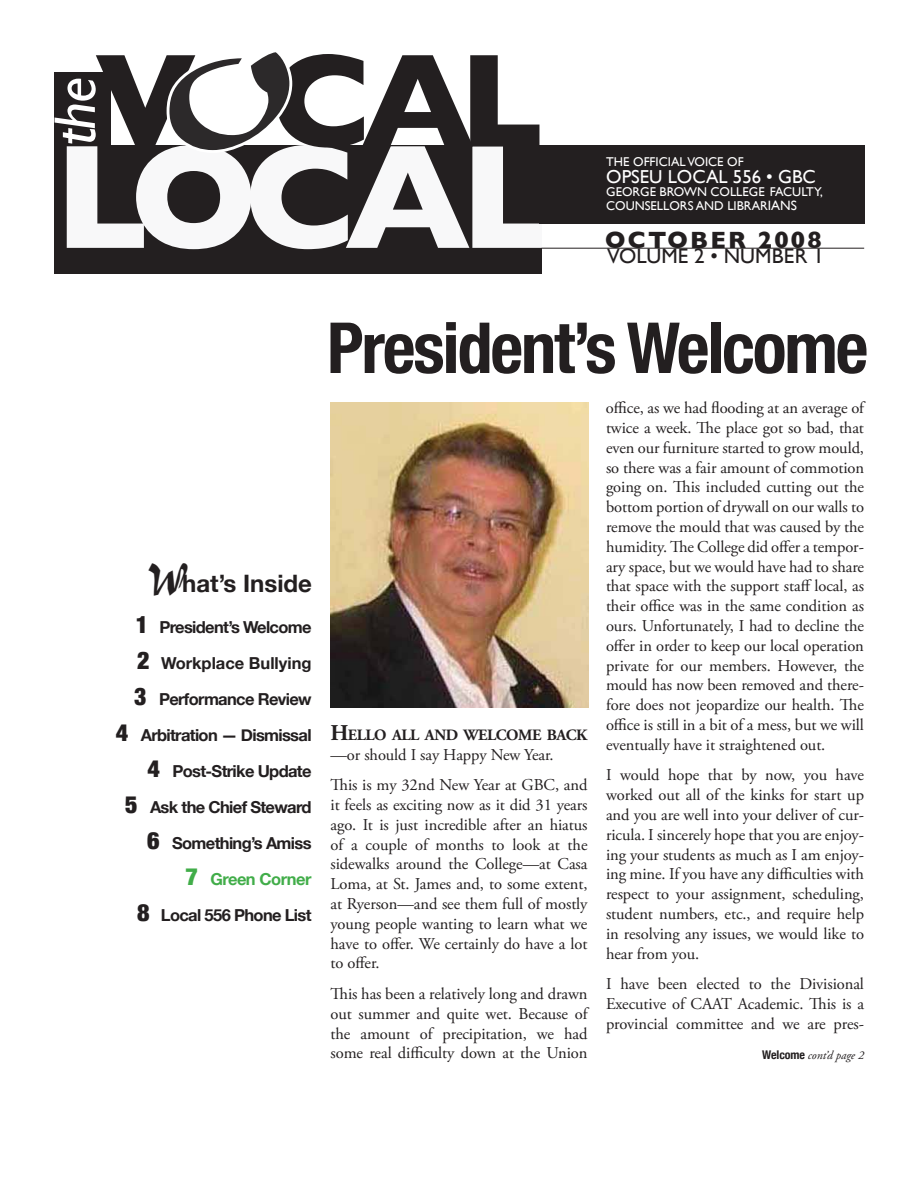
<style>
.page{position:relative;width:918px;height:1188px;background:#fff}
.page>*{position:absolute;margin:0;border:0;box-sizing:border-box;transform-origin:0 0}
.t1{font:700 150.15px "Gill Sans";letter-spacing:-.08em;color:#f8f8f9}
.t2{font:700 134.7px "Gill Sans";color:#231f20}
.t3{font:700 condensed 70.5px "Helvetica Neue";letter-spacing:-.03em;color:#231f20}
.t4{font:italic 59.1px "Gill Sans";color:#fff}
.t5{font:700 24px "Helvetica Neue";color:#231f20}
.t6{font:700 24px "Gill Sans";letter-spacing:.095em;color:#231f20}
.t7{font:21px "Gill Sans";color:#231f20}
.t8{font:18.75px "Gill Sans";color:#fff}
.t9{font:16.5px/19.8px "Adobe Garamond Pro";letter-spacing:-.005em;color:#231f20;text-align:justify}
.t10{font:700 16.5px/36px "Helvetica Neue";letter-spacing:-.04em;color:#231f20;text-align:right}
.t11{font:700 15.75px "Adobe Garamond Pro";letter-spacing:-.03em;color:#231f20}
.t12{font:12.75px/13.5px "Gill Sans";color:#fff}
.t13{font:italic 12px "Adobe Garamond Pro";letter-spacing:-.005em;color:#231f20}
.s1{font-size:13.5px}
.s2{font-weight:900;font-stretch:condensed;font-size:24px}
.s3{font-weight:900;font-stretch:condensed;font-size:24px;color:#41ad49}
.s4{color:#41ad49}
.s5{font-size:22.5px}
.s6{font-family:"Helvetica Neue";font-weight:700;font-style:normal;font-stretch:condensed}
</style>
<div class="page">
<div style="left:54px;top:145px;width:509px;height:129px;background:#231f20"></div>
<div style="left:54px;top:73px;width:56px;height:72px;background:#231f20"></div>
<div style="left:542px;top:119px;width:55px;height:159px;background:#fff"></div>
<hr style="left:542px;top:248px;width:322px;height:1px;background:#231f20">
<div style="left:539px;top:145px;width:326px;height:79px;background:#231f20"></div>
<img style="left:331px;top:402px;width:258px;height:305px">
<h2 class="t2" style="left:167px;top:22px;width:378px"><sup>O</sup>CAL</h2>
<h2 class="t2" style="left:95px;top:22px;width:103px">V</h2>
<h3 class="t4" style="left:41px;top:145px;width:69px;rotate:-90deg">the</h3>
<h1 class="t1" style="left:54px;top:109px;width:502px">LOCAL</h1>
<p class="t12" style="left:606px;top:155px;width:139px">THE OFFICIAL VOICE OF</p>
<p class="t8" style="left:606px;top:166px;width:211px">OPSEU LOCAL 556 • GBC</p>
<p class="t12" style="left:606px;top:185px;width:218px">GEORGE BROWN COLLEGE FACULTY,<br>COUNSELLORS AND LIBRAR<span class="s1">IANS</span></p>
<h3 class="t6" style="left:605px;top:226px;width:218px">OCTOBER 2008</h3>
<p class="t7" style="left:607px;top:243px;width:218px">VOLUME 2 • NUMBER 1</p>
<h3 class="t5" style="left:149px;top:568px;width:165px"><sup>W</sup>hat’s Inside</h3>
<p class="t10" style="left:116px;top:608px;width:197px"><span class="s2">1</span> President’s Welcome<br><span class="s2">2</span> Workplace Bullying<br><span class="s2">3</span> Performance Review<br><span class="s2">4</span> Arbitration — Dismissal<br><span class="s2">4</span> Post-Strike Update<br><span class="s2">5</span> Ask the Chief Steward<br><span class="s2">6</span> Something’s Amiss<br><span class="s3">7</span> <span class="s4">Green Corner<br></span><span class="s2">8</span> Local 556 Phone List</p>
<h3 class="t3" style="left:327px;top:305px;width:543px">President’s Welcome</h3>
<p class="t11" style="left:331px;top:728px;width:258px"><span class="s5">H</span>ELLO ALL AND WELCOME BACK</p>
<p class="t9" style="left:331px;top:740px;width:258px;line-height:30.6px">—or should I say Happy New Year.<br>This is my 32nd New Year at GBC, and</p>
<p class="t9" style="left:331px;top:796px;width:258px">it feels as exciting now as it did 31 years ago. It is just incredible after an hiatus of a couple of months to look at the sidewalks around the College—at Casa Loma, at St. James and, to some extent, at Ryerson—and see them full of mostly young people wanting to learn what we have to offer. We certainly do have a lot to offer.</p>
<p class="t9" style="left:331px;top:985px;width:258px">This has been a relatively long and drawn out summer and quite wet. Because of the amount of precipitation, we had some real difficulty down at the Union</p>
<p class="t9" style="left:606px;top:399px;width:260px">office, as we had flooding at an average of twice a week. The place got so bad, that even our furniture started to grow mould, so there was a fair amount of commotion going on. This included cutting out the bottom portion of drywall on our walls to remove the mould that was caused by the humidity. The College did offer a tempor&shy;ary space, but we would have had to share that space with the support staff local, as their office was in the same condition as ours. Unfortunately, I had to decline the offer in order to keep our local operation private for our members. However, the mould has now been removed and there&shy;fore does not jeopardize our health. The office is still in a bit of a mess, but we will eventually have it straightened out.</p>
<p class="t9" style="left:606px;top:767px;width:260px">I would hope that by now, you have worked out all of the kinks for start up and you are well into your deliver of cur&shy;ricula. I sincerely hope that you are enjoy&shy;ing your students as much as I am enjoy&shy;ing mine. If you have any difficulties with respect to your assignment, scheduling, student numbers, etc., and require help in resolving any issues, we would like to hear from you.</p>
<p class="t9" style="left:606px;top:975px;width:260px">I have been elected to the Divisional Executive of CAAT Academic. This is a provincial committee and we are pres-</p>
<p class="t13" style="left:762px;top:1050px;width:103px"><span class="s6">Welcome</span> cont’d page 2</p>
</div>
